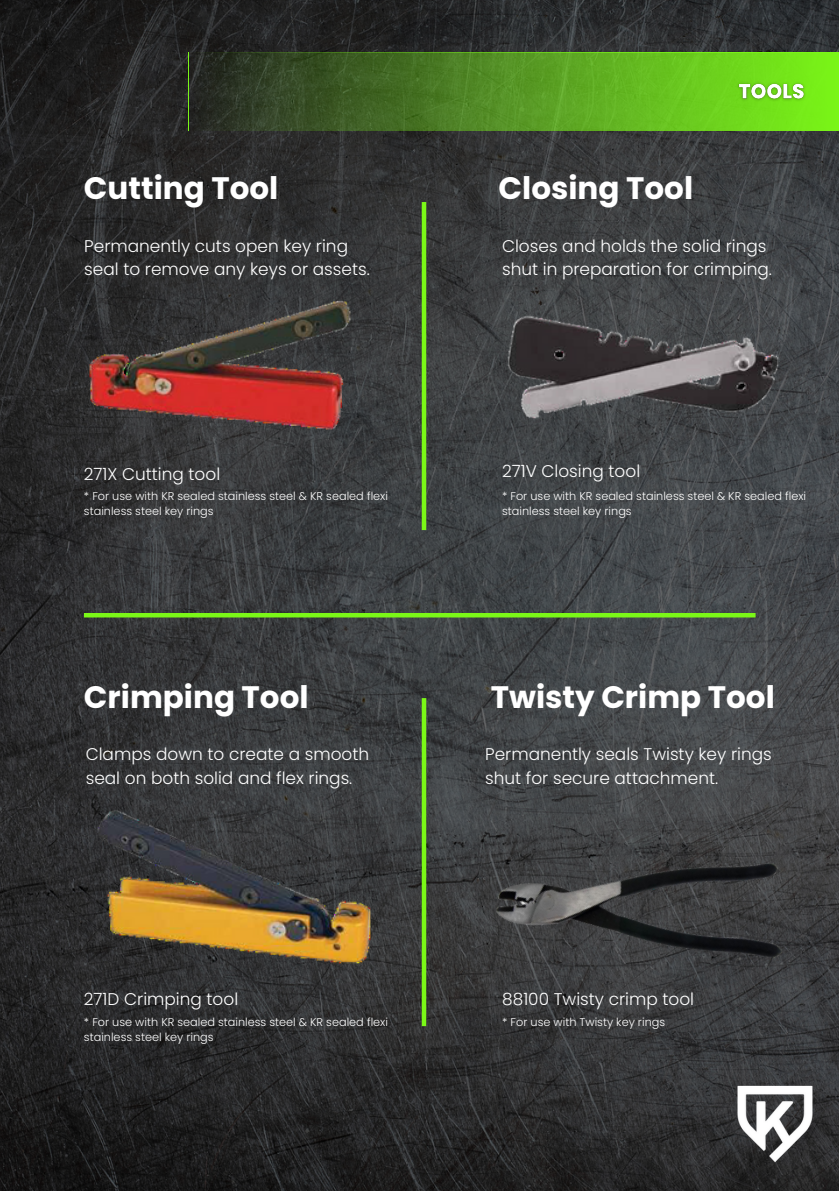
<style>
.page{position:relative;width:839px;height:1191px;background:#fff}
.page>*{position:absolute;margin:0;border:0;box-sizing:border-box;transform-origin:0 0}
.t1{font:700 31px "Poppins";color:#fff}
.t2{font:300 17px/23.2px "Poppins";color:#fff}
.t3{font:300 11.2px/15px "Poppins";color:#fff}
</style>
<div class="page">
<img style="left:0;top:0;width:838px;height:1191px">
<div style="left:188px;top:53px;width:650px;height:78px;background:linear-gradient(to right,#282828,#7efa1c)"></div>
<img style="left:710px;top:1059px;width:128px;height:129px">
<img style="left:732px;top:77px;width:77px;height:29px">
<hr style="left:84px;top:613px;width:671px;height:4px;background:#7bf817">
<hr style="left:422px;top:698px;width:4px;height:328px;background:#7bf817">
<hr style="left:422px;top:202px;width:4px;height:328px;background:#7bf817">
<img style="left:84px;top:295px;width:268px;height:141px">
<img style="left:92px;top:804px;width:281px;height:164px">
<img style="left:502px;top:305px;width:283px;height:132px">
<img style="left:481px;top:737px;width:345px;height:346px">
<p class="t1" style="left:84px;top:167px;width:196px">Cutting Tool</p>
<p class="t1" style="left:498px;top:167px;width:196px">Closing Tool</p>
<p class="t2" style="left:84px;top:234px;width:287px">Permanently cuts open key ring seal to remove any keys or assets.</p>
<p class="t2" style="left:502px;top:234px;width:271px">Closes and holds the solid rings shut in preparation for crimping.</p>
<p class="t2" style="left:84px;top:463px;width:138px">271X Cutting tool</p>
<p class="t2" style="left:502px;top:460px;width:140px">271V Closing tool</p>
<p class="t3" style="left:84px;top:489px;width:305px">* For use with KR sealed stainless steel &amp; KR sealed flexi stainless steel key rings</p>
<p class="t3" style="left:502px;top:489px;width:305px">* For use with KR sealed stainless steel &amp; KR sealed flexi stainless steel key rings</p>
<p class="t1" style="left:84px;top:676px;width:226px">Crimping Tool</p>
<p class="t1" style="left:491px;top:676px;width:285px">Twisty Crimp Tool</p>
<p class="t2" style="left:86px;top:743px;width:285px">Clamps down to create a smooth seal on both solid and flex rings.</p>
<p class="t2" style="left:485px;top:743px;width:288px">Permanently seals Twisty key rings shut for secure attachment.</p>
<p class="t2" style="left:84px;top:988px;width:156px">271D Crimping tool</p>
<p class="t2" style="left:502px;top:988px;width:193px">88100 Twisty crimp tool</p>
<p class="t3" style="left:502px;top:1014px;width:164px">* For use with Twisty key rings</p>
<p class="t3" style="left:84px;top:1014px;width:305px">* For use with KR sealed stainless steel &amp; KR sealed flexi stainless steel key rings</p>
</div>
